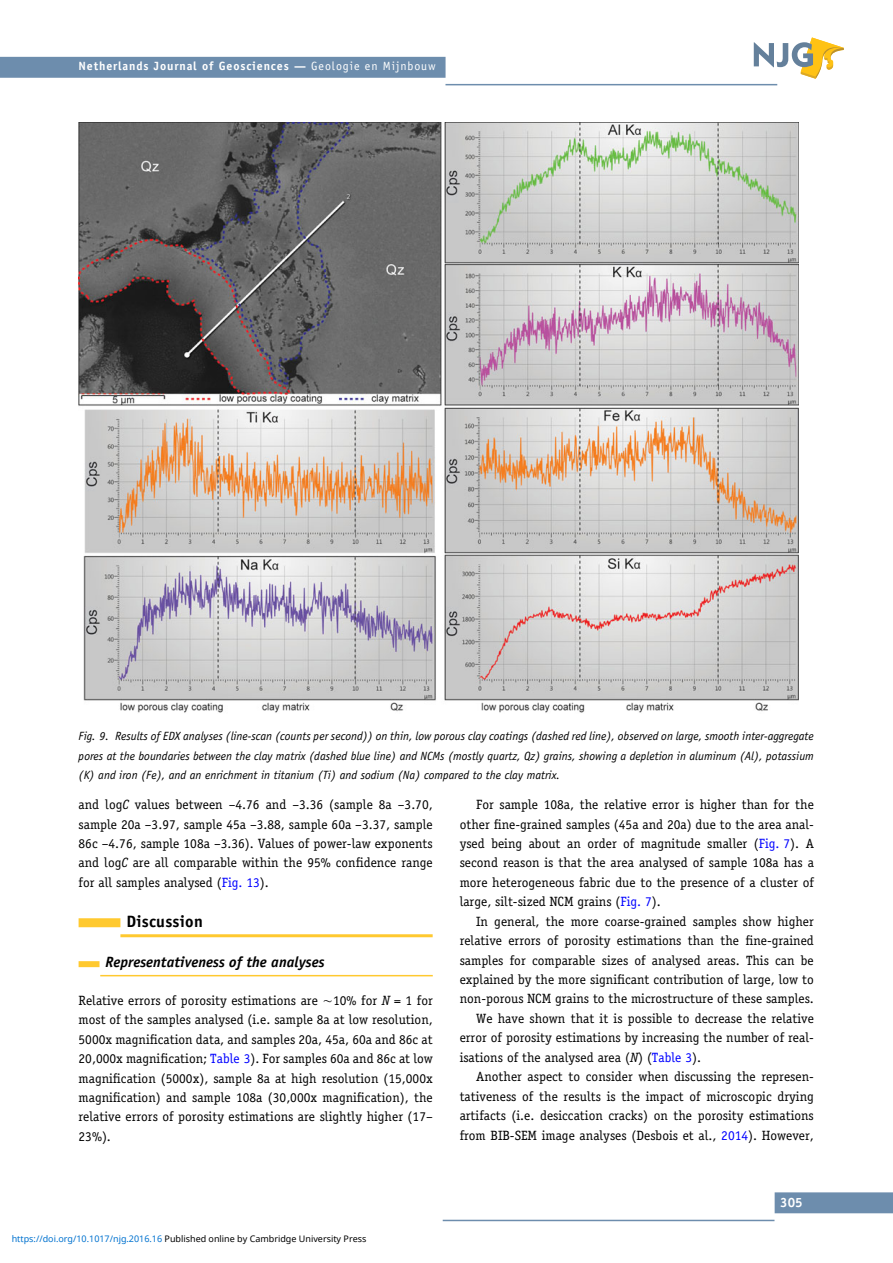
<style>
.page{position:relative;width:893px;height:1263px;background:#fff}
.page>*{position:absolute;margin:0;border:0;box-sizing:border-box;transform-origin:0 0}
.t1{font:700 16.5px "Officina Sans";letter-spacing:.015em;color:#000}
.t2{font:italic 700 15px "Officina Sans";color:#000}
.t3{font:13.5px/19.5px "Officina Serif";color:#000;text-align:justify}
.t4{font:700 13.5px "Officina Sans";color:#fff}
.t5{font:italic 12px/19.5px "Officina Sans";color:#000;text-align:justify}
.t6{font:700 12px "Officina Sans";letter-spacing:.07em;color:#fff}
.t7{font:9px "Noto Sans";color:#000}
.s1{font-weight:400}
.s2{font-style:italic}
.s3{color:#00f}
.s4{font-family:"Lucida Sans Unicode 22"}
.s5{color:#0172cf}
</style>
<div class="page">
<svg style="left:754px;top:38px;width:90px;height:41px"></svg>
<div style="left:0;top:57px;width:446px;height:21px;background:#6d8dad"></div>
<hr style="left:445px;top:84px;width:332px;height:1px;background:#6d8dad">
<img style="left:79px;top:122px;width:720px;height:591px">
<div style="left:79px;top:918px;width:41px;height:9px;background:#ffc92f"></div>
<hr style="left:120px;top:934px;width:313px;height:3px;background:#ffc92f">
<div style="left:79px;top:961px;width:21px;height:6px;background:#ffc92f"></div>
<hr style="left:100px;top:975px;width:333px;height:1px;background:#ffc92f">
<div style="left:775px;top:1192px;width:118px;height:21px;background:#6d8dad"></div>
<hr style="left:443px;top:1220px;width:331px;height:1px;background:#6d8dad">
<p class="t6" style="left:79px;top:62px;width:359px">Netherlands Journal of Geosciences — <span class="s1">Geologie en Mijnbouw</span></p>
<p class="t5" style="left:79px;top:728px;width:737px">Fig. 9. Results of EDX analyses (line-scan (counts per second)) on thin, low porous clay coatings (dashed red line), observed on large, smooth inter-aggregate pores at the boundaries between the clay matrix (dashed blue line) and NCMs (mostly quartz, Qz) grains, showing a depletion in aluminum (Al), potassium (K) and iron (Fe), and an enrichment in titanium (Ti) and sodium (Na) compared to the clay matrix.</p>
<p class="t3" style="left:79px;top:796px;width:356px">and log<span class="s2">C</span> values between –4.76 and –3.36 (sample 8a –3.70, sample 20a –3.97, sample 45a –3.88, sample 60a –3.37, sample 86c –4.76, sample 108a –3.36). Values of power-law exponents and log<span class="s2">C</span> are all comparable within the 95% confidence range for all samples analysed (<span class="s3">Fig. 13</span>).</p>
<p class="t1" style="left:126px;top:915px;width:78px">Discussion</p>
<p class="t2" style="left:105px;top:956px;width:220px">Representativeness of the analyses</p>
<p class="t3" style="left:79px;top:992px;width:356px">Relative errors of porosity estimations are <span class="s4">-</span>10% for <span class="s2">N</span> = 1 for most of the samples analysed (i.e. sample 8a at low resolution, 5000x magnification data, and samples 20a, 45a, 60a and 86c at 20,000x magnification; <span class="s3">Table 3</span>). For samples 60a and 86c at low magnification (5000x), sample 8a at high resolution (15,000x magnification) and sample 108a (30,000x magnification), the relative errors of porosity estimations are slightly higher (17– 23%).</p>
<p class="t3" style="left:460px;top:796px;width:356px;text-indent:16px">For sample 108a, the relative error is higher than for the other fine-grained samples (45a and 20a) due to the area anal&shy;ysed being about an order of magnitude smaller (<span class="s3">Fig. 7</span>). A second reason is that the area analysed of sample 108a has a more heterogeneous fabric due to the presence of a cluster of large, silt-sized NCM grains (<span class="s3">Fig. 7</span>).</p>
<p class="t3" style="left:476px;top:912px;width:339px">In general, the more coarse-grained samples show higher</p>
<p class="t3" style="left:460px;top:932px;width:356px">relative errors of porosity estimations than the fine-grained</p>
<p class="t3" style="left:460px;top:951px;width:356px">samples for comparable sizes of analysed areas. This can be</p>
<p class="t3" style="left:460px;top:971px;width:356px">explained by the more significant contribution of large, low to</p>
<p class="t3" style="left:460px;top:990px;width:356px">non-porous NCM grains to the microstructure of these samples.</p>
<p class="t3" style="left:476px;top:1010px;width:339px">We have shown that it is possible to decrease the relative</p>
<p class="t3" style="left:460px;top:1029px;width:356px">error of porosity estimations by increasing the number of real-</p>
<p class="t3" style="left:460px;top:1048px;width:243px">isations of the analysed area (<span class="s2">N</span>) (<span class="s3">Table 3</span>).</p>
<p class="t3" style="left:476px;top:1068px;width:339px">Another aspect to consider when discussing the represen-</p>
<p class="t3" style="left:460px;top:1087px;width:356px">tativeness of the results is the impact of microscopic drying</p>
<p class="t3" style="left:460px;top:1107px;width:356px">artifacts (i.e. desiccation cracks) on the porosity estimations</p>
<p class="t3" style="left:460px;top:1126px;width:356px">from BIB-SEM image analyses (Desbois et al., <span class="s3">2014</span>). However,</p>
<p class="t7" style="left:12px;top:1232px;width:356px"><span class="s5">https://doi.org/10.1017/njg.2016.16</span> Published online by Cambridge University Press</p>
<p class="t4" style="left:780px;top:1197px;width:24px">305</p>
</div>
